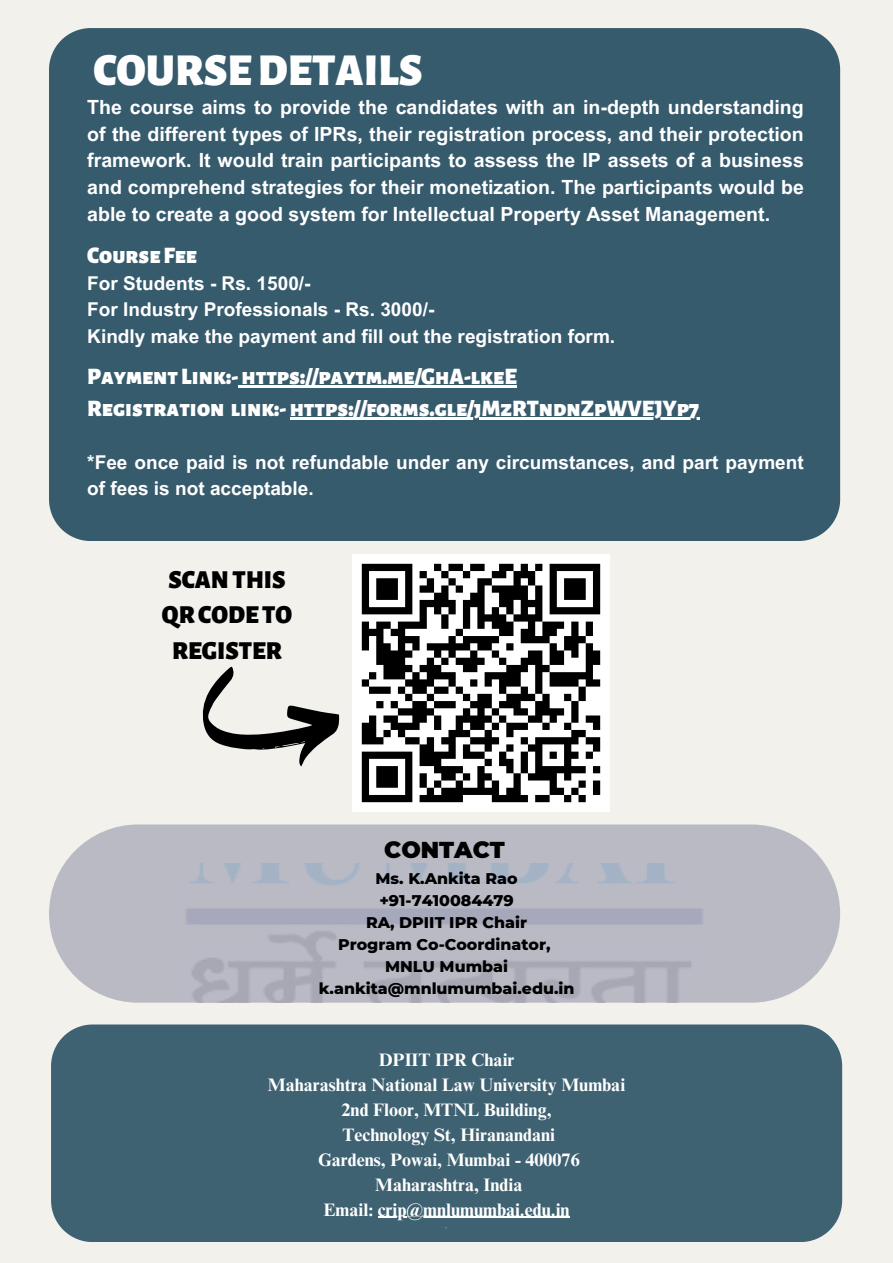
<style>
.page{position:relative;width:893px;height:1263px;background:#f2f1ec}
.page>*{position:absolute;margin:0;border:0;box-sizing:border-box;transform-origin:0 0}
.t1{font:900 45px "Alegreya Sans SC";color:#fff}
.t2{font:900 25.5px/35.4px "Alegreya Sans SC";color:#000;text-align:center}
.t3{font:900 23.25px/32px "Alegreya Sans SC";color:#fff}
.t4{font:900 22.95px "Montserrat";color:#000}
.t5{font:700 19.58px/26.9px "Arial MT Pro";color:#fff;text-align:justify}
.t6{font:700 19.05px/26.4px "Arial MT Pro";color:#fff}
.t7{font:700 18.08px/25px "Times NRMT Pro";color:#fff;text-align:center}
.t8{font:800 15.83px "Montserrat";color:#000}
.t9{font:700 4.28px "Times NRMT Pro";color:#fff}
</style>
<div class="page">
<div style="left:49px;top:28px;width:791px;height:513px;background:#365b6d"></div>
<div style="left:51px;top:1024px;width:791px;height:218px;background:#3f6273"></div>
<svg style="left:49px;top:824px;width:791px;height:179px;background:#b6b7c3"></svg>
<img style="left:353px;top:555px;width:256px;height:256px">
<svg style="left:202px;top:667px;width:137px;height:99px"></svg>
<hr style="left:241px;top:385px;width:276px;height:3px;background:#fff">
<hr style="left:290px;top:417px;width:409px;height:3px;background:#fff">
<hr style="left:378px;top:1216px;width:191px;height:2px;background:#fff">
<h4 class="t1" style="left:93px;top:49px;width:331px">COURSEDETAILS</h4>
<h4 class="t5" style="left:87px;top:96px;width:718px">The course aims to provide the candidates with an in-depth understanding of the different types of IPRs, their registration process, and their protection framework. It would train participants to assess the IP assets of a business and comprehend strategies for their monetization. The participants would be able to create a good system for Intellectual Property Asset Management.</h4>
<h3 class="t3" style="left:87px;top:240px;width:111px">Course Fee</h3>
<h3 class="t6" style="left:87px;top:272px;width:529px">For Students - Rs. 1500/-<br>For Industry Professionals - Rs. 3000/-<br>Kindly make the payment and fill out the registration form.</h3>
<h4 class="t3" style="left:87px;top:361px;width:613px">Payment Link:-https://paytm.me/GhA-lkeE<br>Registration link:-https://forms.gle/jMzRTndnZpWVEJYp7</h4>
<h2 class="t6" style="left:87px;top:451px;width:718px">*Fee once paid is not refundable under any circumstances, and part payment of fees is not acceptable.</h2>
<p class="t2" style="left:162px;top:562px;width:132px">SCANTHIS<br>QRCODETO<br>REGISTER</p>
<h2 class="t4" style="left:384px;top:836px;width:122px">CONTACT</h2>
<p class="t8" style="left:375px;top:868px;width:144px">Ms. K.Ankita Rao</p>
<p class="t8" style="left:379px;top:890px;width:136px">+91-7410084479</p>
<p class="t8" style="left:366px;top:912px;width:163px">RA, DPIIT IPR Chair</p>
<p class="t8" style="left:338px;top:934px;width:214px">Program Co-Coordinator,</p>
<p class="t8" style="left:385px;top:957px;width:124px">MNLU Mumbai</p>
<p class="t8" style="left:319px;top:979px;width:257px">k.ankita@mnlumumbai.edu.in</p>
<p class="t7" style="left:268px;top:1049px;width:359px">DPIIT IPR Chair<br>Maharashtra National Law University Mumbai<br>2nd Floor, MTNL Building,<br>Technology St, Hiranandani<br>Gardens, Powai, Mumbai - 400076<br>Maharashtra, India<br>Email: crip@mnlumumbai.edu.in</p>
<p class="t9" style="left:445px;top:1225px;width:3px">,</p>
</div>
